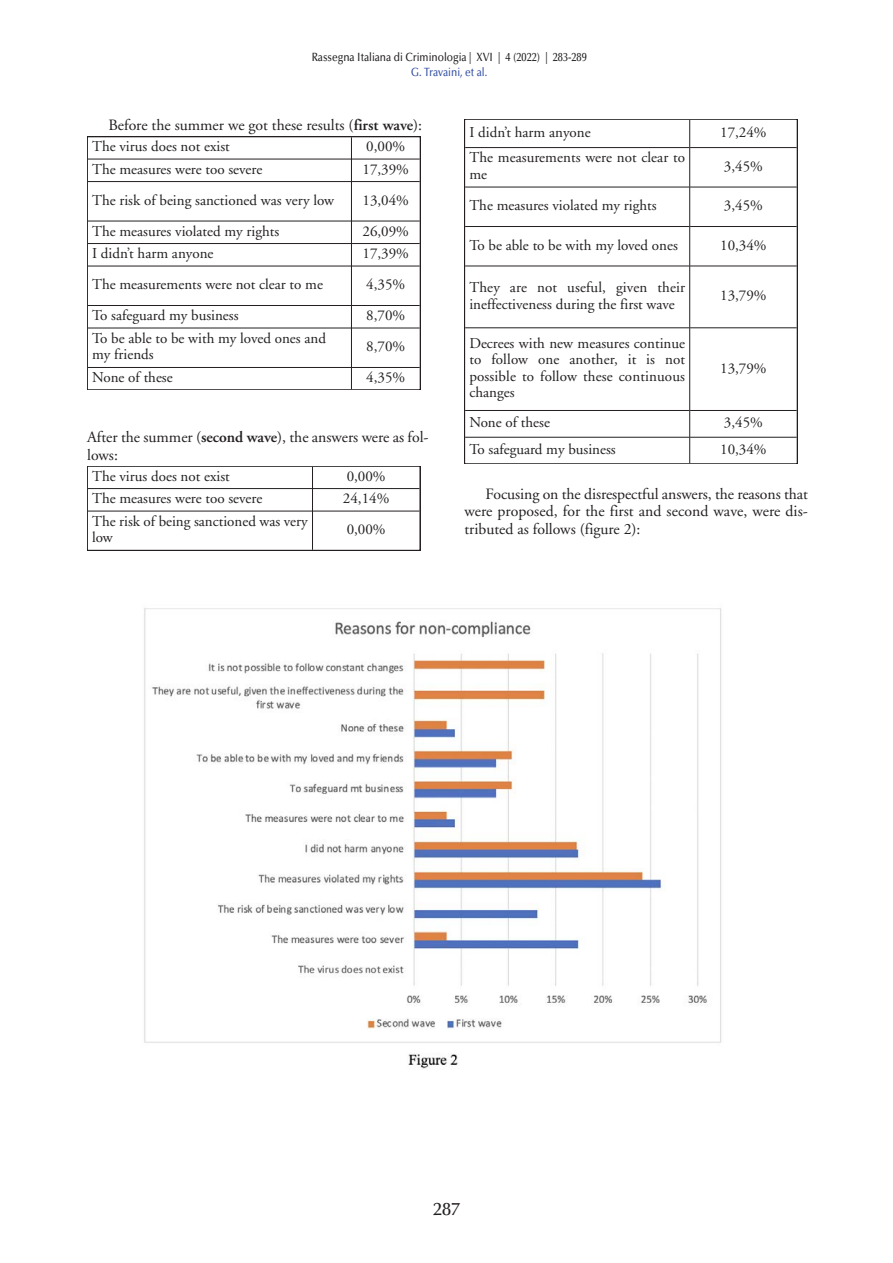
<style>
.page{position:relative;width:893px;height:1263px;background:#fff}
.page>*{position:absolute;margin:0;border:0;box-sizing:border-box;transform-origin:0 0}
.t1{font:500 18px "Optima";color:#231f20}
.t2{font:15.75px/17.5px "Adobe Garamond";color:#231f20}
.t3{font:15px/16.5px "Adobe Garamond";color:#231f20}
.t4{font:500 12px "Optima";color:#231f20;scale:.85 1}
.t5{font:500 12px "Optima";color:#324ea1;scale:.85 1}
.s1{font-weight:600}
</style>
<div class="page">
<div style="left:87px;top:137px;width:333px;height:253px;border:2px solid #231f20"></div>
<hr style="left:351px;top:137px;width:1px;height:252px;background:#231f20">
<hr style="left:88px;top:159px;width:263px;height:1px;background:#231f20">
<hr style="left:352px;top:159px;width:68px;height:1px;background:#231f20">
<hr style="left:88px;top:181px;width:263px;height:1px;background:#231f20">
<hr style="left:352px;top:181px;width:68px;height:1px;background:#231f20">
<hr style="left:88px;top:221px;width:263px;height:1px;background:#231f20">
<hr style="left:352px;top:221px;width:68px;height:1px;background:#231f20">
<hr style="left:88px;top:243px;width:263px;height:1px;background:#231f20">
<hr style="left:352px;top:243px;width:68px;height:1px;background:#231f20">
<hr style="left:88px;top:266px;width:263px;height:1px;background:#231f20">
<hr style="left:352px;top:266px;width:68px;height:1px;background:#231f20">
<hr style="left:88px;top:305px;width:263px;height:1px;background:#231f20">
<hr style="left:352px;top:305px;width:68px;height:1px;background:#231f20">
<hr style="left:88px;top:328px;width:263px;height:1px;background:#231f20">
<hr style="left:352px;top:328px;width:68px;height:1px;background:#231f20">
<hr style="left:88px;top:367px;width:263px;height:1px;background:#231f20">
<hr style="left:352px;top:367px;width:68px;height:1px;background:#231f20">
<div style="left:87px;top:466px;width:333px;height:84px;border:2px solid #231f20"></div>
<hr style="left:312px;top:467px;width:1px;height:83px;background:#231f20">
<hr style="left:88px;top:488px;width:224px;height:1px;background:#231f20">
<hr style="left:313px;top:488px;width:106px;height:1px;background:#231f20">
<hr style="left:88px;top:511px;width:224px;height:1px;background:#231f20">
<hr style="left:313px;top:511px;width:106px;height:1px;background:#231f20">
<div style="left:464px;top:119px;width:333px;height:345px;border:2px solid #231f20"></div>
<hr style="left:689px;top:120px;width:1px;height:343px;background:#231f20">
<hr style="left:465px;top:147px;width:224px;height:1px;background:#231f20">
<hr style="left:690px;top:147px;width:107px;height:1px;background:#231f20">
<hr style="left:465px;top:187px;width:224px;height:1px;background:#231f20">
<hr style="left:690px;top:187px;width:107px;height:1px;background:#231f20">
<hr style="left:465px;top:226px;width:224px;height:1px;background:#231f20">
<hr style="left:690px;top:226px;width:107px;height:1px;background:#231f20">
<hr style="left:465px;top:266px;width:224px;height:1px;background:#231f20">
<hr style="left:690px;top:266px;width:107px;height:1px;background:#231f20">
<hr style="left:465px;top:327px;width:224px;height:1px;background:#231f20">
<hr style="left:690px;top:327px;width:107px;height:1px;background:#231f20">
<hr style="left:465px;top:410px;width:224px;height:1px;background:#231f20">
<hr style="left:690px;top:410px;width:107px;height:1px;background:#231f20">
<hr style="left:465px;top:437px;width:224px;height:1px;background:#231f20">
<hr style="left:690px;top:437px;width:107px;height:1px;background:#231f20">
<img style="left:144px;top:608px;width:578px;height:461px">
<p class="t4" style="left:312px;top:52px;width:325px">Rassegna Italiana di Criminologia | XVI | 4 (2022) | 283-289</p>
<p class="t5" style="left:411px;top:67px;width:91px">G. Travaini, et al.</p>
<p class="t2" style="left:108px;top:118px;width:315px">Before the summer we got these results (<span class="s1">first wave</span>):</p>
<p class="t3" style="left:92px;top:140px;width:139px">The virus does not exist</p>
<p class="t3" style="left:366px;top:140px;width:40px">0,00%</p>
<p class="t3" style="left:92px;top:162px;width:172px">The measures were too severe</p>
<p class="t3" style="left:363px;top:162px;width:48px">17,39%</p>
<p class="t3" style="left:92px;top:193px;width:243px">The risk of being sanctioned was very low</p>
<p class="t3" style="left:363px;top:193px;width:48px">13,04%</p>
<p class="t3" style="left:92px;top:224px;width:189px">The measures violated my rights</p>
<p class="t3" style="left:363px;top:224px;width:48px">26,09%</p>
<p class="t3" style="left:92px;top:246px;width:123px">I didn’t harm anyone</p>
<p class="t3" style="left:363px;top:246px;width:48px">17,39%</p>
<p class="t3" style="left:92px;top:277px;width:232px">The measurements were not clear to me</p>
<p class="t3" style="left:366px;top:277px;width:40px">4,35%</p>
<p class="t3" style="left:92px;top:308px;width:148px">To safeguard my business</p>
<p class="t3" style="left:366px;top:308px;width:40px">8,70%</p>
<p class="t3" style="left:92px;top:331px;width:235px">To be able to be with my loved ones and my friends</p>
<p class="t3" style="left:366px;top:339px;width:40px">8,70%</p>
<p class="t3" style="left:92px;top:370px;width:82px">None of these</p>
<p class="t3" style="left:366px;top:370px;width:40px">4,35%</p>
<p class="t2" style="left:87px;top:430px;width:343px">After the summer (<span class="s1">second wave</span>), the answers were as fol&shy;lows:</p>
<p class="t3" style="left:92px;top:469px;width:139px">The virus does not exist</p>
<p class="t3" style="left:347px;top:469px;width:40px">0,00%</p>
<p class="t3" style="left:92px;top:491px;width:172px">The measures were too severe</p>
<p class="t3" style="left:343px;top:491px;width:48px">24,14%</p>
<p class="t3" style="left:92px;top:514px;width:217px">The risk of being sanctioned was very low</p>
<p class="t3" style="left:347px;top:522px;width:40px">0,00%</p>
<p class="t3" style="left:469px;top:125px;width:123px">I didn’t harm anyone</p>
<p class="t3" style="left:720px;top:125px;width:48px">17,24%</p>
<p class="t3" style="left:469px;top:151px;width:217px">The measurements were not clear to me</p>
<p class="t3" style="left:724px;top:159px;width:40px">3,45%</p>
<p class="t3" style="left:469px;top:198px;width:189px">The measures violated my rights</p>
<p class="t3" style="left:724px;top:198px;width:40px">3,45%</p>
<p class="t3" style="left:469px;top:238px;width:210px">To be able to be with my loved ones</p>
<p class="t3" style="left:720px;top:238px;width:48px">10,34%</p>
<p class="t3" style="left:469px;top:280px;width:217px">They are not useful, given their ineffectiveness during the first wave</p>
<p class="t3" style="left:720px;top:289px;width:48px">13,79%</p>
<p class="t3" style="left:469px;top:336px;width:217px;text-align:justify">Decrees with new measures continue to follow one another, it is not possible to follow these continuous changes</p>
<p class="t3" style="left:720px;top:361px;width:48px">13,79%</p>
<p class="t3" style="left:469px;top:416px;width:82px">None of these</p>
<p class="t3" style="left:724px;top:416px;width:40px">3,45%</p>
<p class="t3" style="left:469px;top:442px;width:148px">To safeguard my business</p>
<p class="t3" style="left:720px;top:442px;width:48px">10,34%</p>
<p class="t2" style="left:464px;top:487px;width:345px;text-align:justify;text-indent:21px">Focusing on the disrespectful answers, the reasons that were proposed, for the first and second wave, were dis&shy;tributed as follows (figure 2):</p>
<p class="t1" style="left:433px;top:1201px;width:28px">287</p>
</div>
